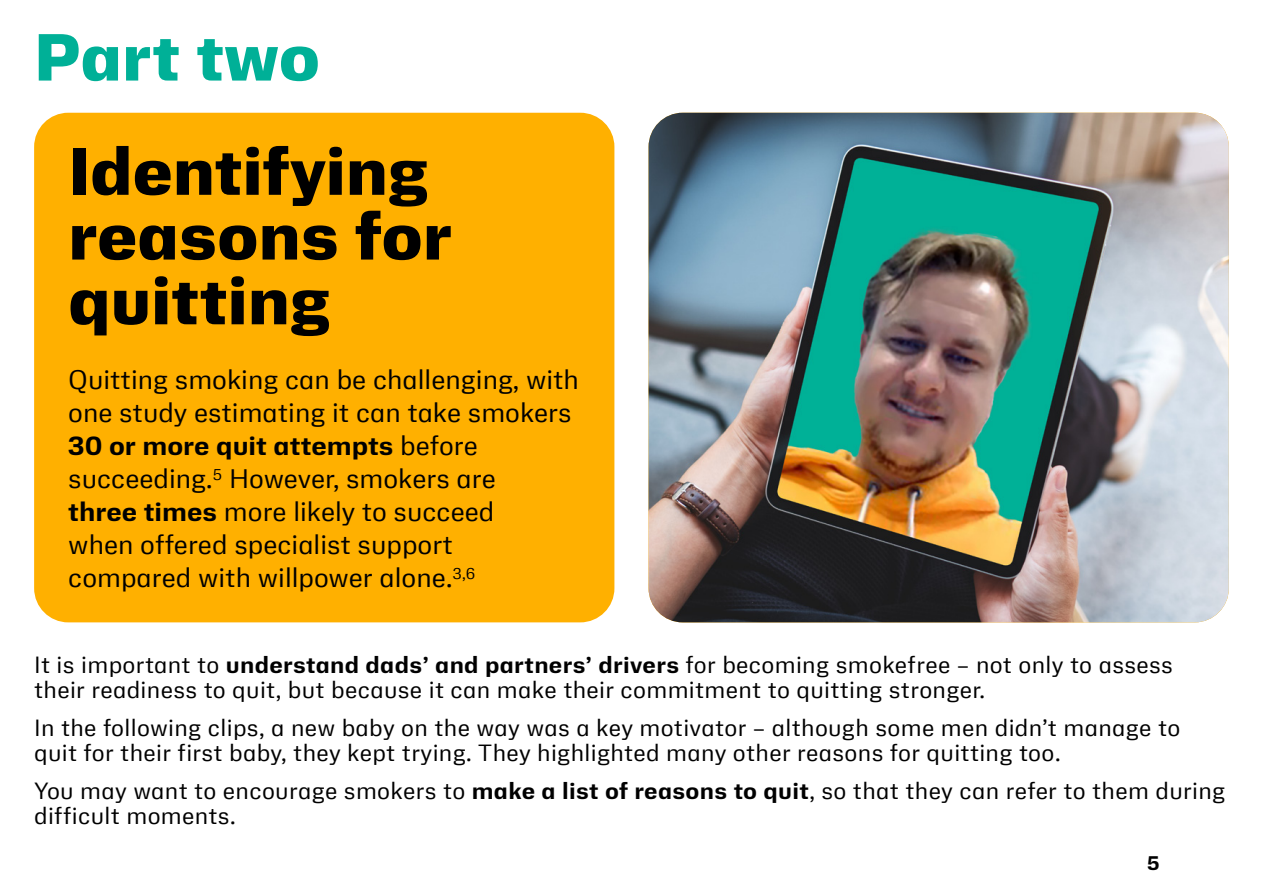
<style>
.page{position:relative;width:1263px;height:893px;background:#fff}
.page>*{position:absolute;margin:0;border:0;box-sizing:border-box;transform-origin:0 0}
.t1{font:800 60px/64.8px "Kenvue Sans";color:#000}
.t2{font:800 60px "Kenvue Sans";color:#00b097}
.t3{font:24px/33px "Kenvue Sans";color:#000}
.t4{font:21px/25.5px "Kenvue Sans";letter-spacing:.015em;color:#000}
.t5{font:700 18px "Kenvue Sans";color:#000}
.s1{font-weight:700}
</style>
<div class="page">
<div style="left:34px;top:113px;width:580px;height:509px;background:#ffb000;border-radius:34px"></div>
<img style="left:648px;top:113px;width:581px;height:509px">
<h1 class="t2" style="left:34px;top:14px;width:287px">Part two</h1>
<h1 class="t1" style="left:68px;top:136px;width:385px">Identifying reasons for quitting</h1>
<p class="t3" style="left:68px;top:363px;width:512px">Quitting smoking can be challenging, with one study estimating it can take smokers <span class="s1">30 or more quit attempts</span> before succeeding.<sup>5</sup> However, smokers are<br><span class="s1">three times</span> more likely to succeed<br>when offered specialist support compared with willpower alone.<sup>3,6</sup></p>
<p class="t4" style="left:34px;top:651px;width:1140px">It is important to <span class="s1">understand dads’ and partners’ drivers</span> for becoming smokefree – not only to assess their readiness to quit, but because it can make their commitment to quitting stronger.</p>
<p class="t4" style="left:34px;top:714px;width:1148px">In the following clips, a new baby on the way was a key motivator – although some men didn’t manage to quit for their first baby, they kept trying. They highlighted many other reasons for quitting too.</p>
<p class="t4" style="left:34px;top:777px;width:1193px">You may want to encourage smokers to <span class="s1">make a list of reasons to quit</span>, so that they can refer to them during difficult moments.</p>
<p class="t5" style="left:1147px;top:850px;width:14px">5</p>
</div>
